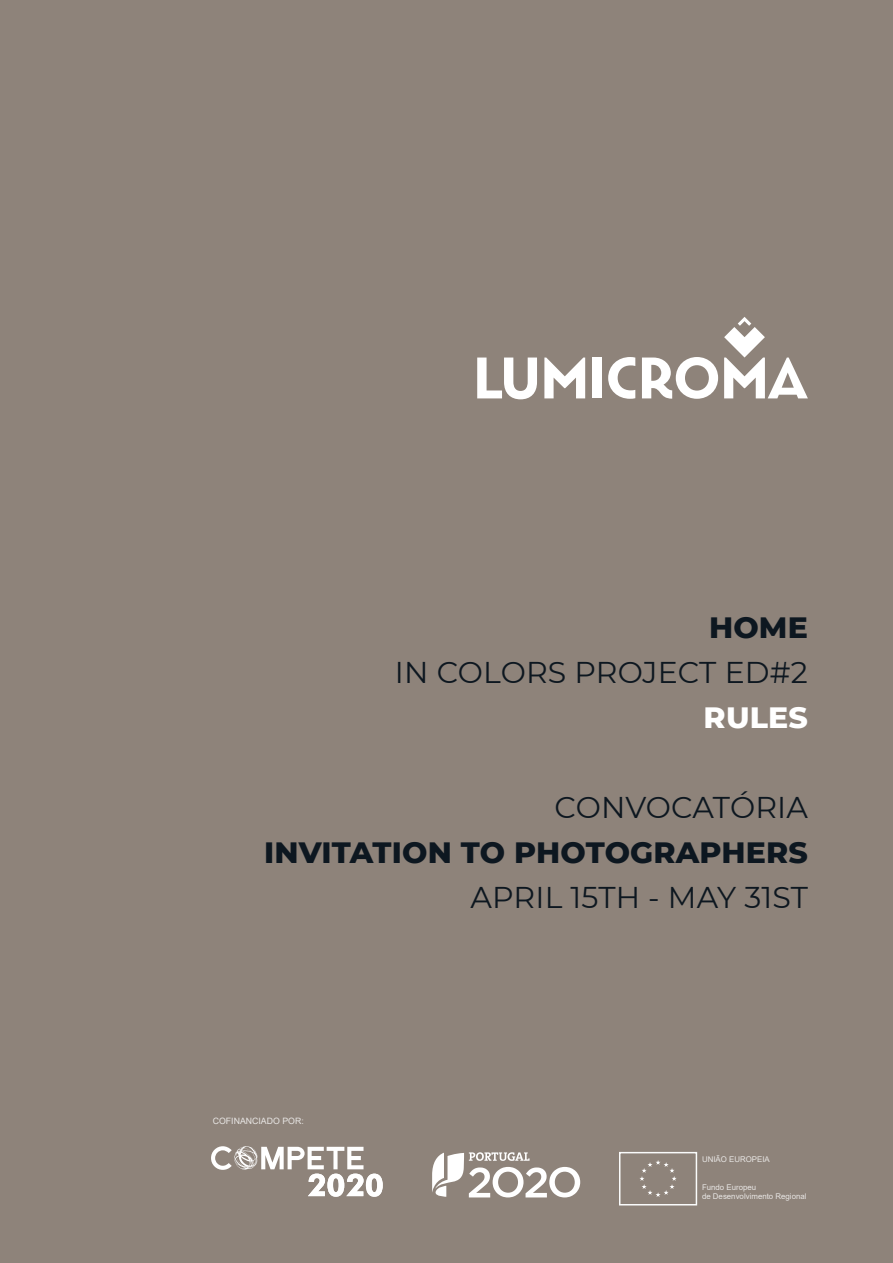
<style>
.page{position:relative;width:893px;height:1263px;background:#8e837a}
.page>*{position:absolute;margin:0;border:0;box-sizing:border-box;transform-origin:0 0}
.t1{font:30px "Montserrat";letter-spacing:.005em;color:#0d1720}
.t2{font:800 30px "Montserrat";letter-spacing:.005em;color:#0d1720}
.t3{font:800 30px "Montserrat";letter-spacing:.005em;color:#fff}
.t4{font:8.7px "Arial";color:rgb(255 255 255/.8)}
.t5{font:7.8px/9.4px "Arial";color:rgb(255 255 255/.8)}
</style>
<div class="page">
<svg style="left:477px;top:357px;width:60px;height:42px"></svg>
<div style="left:593px;top:357px;width:9px;height:41px;background:#fff"></div>
<svg style="left:608px;top:357px;width:27px;height:42px"></svg>
<svg style="left:642px;top:357px;width:76px;height:42px"></svg>
<svg style="left:724px;top:317px;width:84px;height:81px"></svg>
<svg style="left:544px;top:357px;width:41px;height:41px"></svg>
<svg style="left:432px;top:1152px;width:148px;height:45px"></svg>
<div style="left:619px;top:1152px;width:78px;height:53px;border:2px solid #fafbfb"></div>
<svg style="left:639px;top:1160px;width:38px;height:37px"></svg>
<svg style="left:211px;top:1146px;width:172px;height:51px"></svg>
<h1 class="t2" style="left:709px;top:605px;width:100px">HOME</h1>
<h1 class="t1" style="left:395px;top:651px;width:414px">IN COLORS PROJECT ED#2</h1>
<h1 class="t3" style="left:704px;top:695px;width:106px">RULES</h1>
<h1 class="t1" style="left:554px;top:786px;width:255px">CONVOCATÓRIA</h1>
<h1 class="t2" style="left:264px;top:830px;width:545px">INVITATION TO PHOTOGRAPHERS</h1>
<h1 class="t1" style="left:471px;top:876px;width:339px">APRIL 15TH - MAY 31ST</h1>
<p class="t4" style="left:213px;top:1115px;width:93px">COFINANCIADO POR:</p>
<p class="t5" style="left:702px;top:1154px;width:69px">UNIÃO EUROPEIA</p>
<p class="t5" style="left:702px;top:1182px;width:106px">Fundo Europeu<br>de Desenvolvimento Regional</p>
</div>
